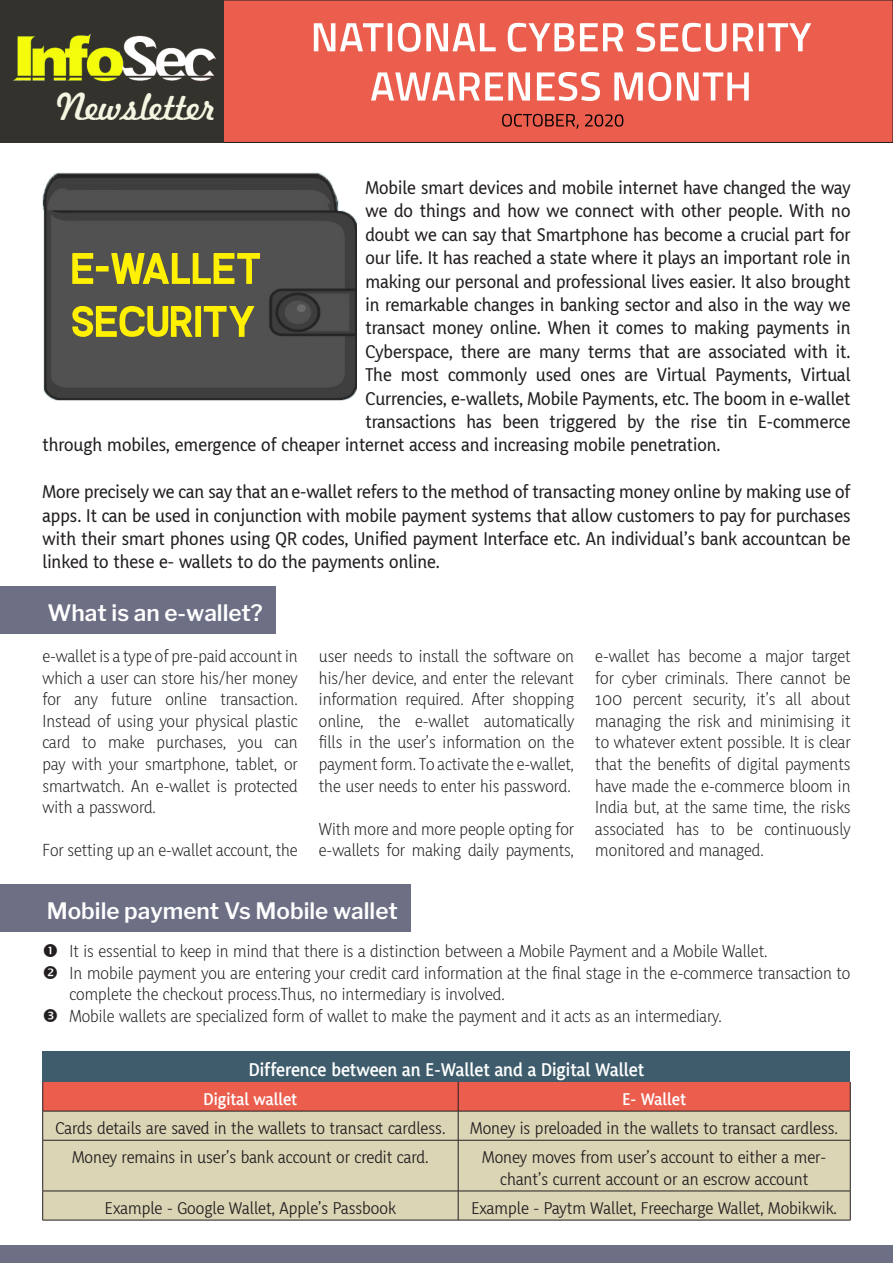
<style>
.page{position:relative;width:893px;height:1263px;background:#fff}
.page>*{position:absolute;margin:0;border:0;box-sizing:border-box;transform-origin:0 0}
.t1{font:36px "Freehand 521 BT Regular C";color:#f4f6e1}
.t2{font:600 22.5px "Libre Franklin";color:#fff}
.t3{font:500 19.5px/23.4px "Yaldevi Jaffna";color:#231f20;text-align:justify}
.t4{font:600 19.5px "Yaldevi Jaffna";color:#fff}
.t5{font:300 18px/21.6px "Yaldevi Jaffna";color:#231f20;text-align:justify}
.t6{font:18px/21.6px "Yaldevi Jaffna";color:#231f20;text-align:center}
.t7{font:600 18px "Yaldevi Jaffna";color:#fff}
</style>
<div class="page">
<div style="left:0;top:587px;width:276px;height:47px;background:#6d6f85"></div>
<div style="left:0;top:884px;width:410px;height:48px;background:#6d6f85"></div>
<div style="left:43px;top:1051px;width:807px;height:31px;background:#3e5c6c"></div>
<div style="left:43px;top:1141px;width:807px;height:79px;background:#dbd5b5"></div>
<svg style="left:42px;top:1082px;width:809px;height:58px;background:#de957e"></svg>
<hr style="left:43px;top:1140px;width:415px;height:1px;background:#231f20">
<hr style="left:42px;top:1140px;width:1px;height:51px;background:#231f20">
<hr style="left:458px;top:1140px;width:392px;height:1px;background:#231f20">
<hr style="left:458px;top:1140px;width:1px;height:51px;background:#231f20">
<hr style="left:850px;top:1140px;width:1px;height:51px;background:#231f20">
<hr style="left:43px;top:1191px;width:415px;height:1px;background:#231f20">
<svg style="left:42px;top:1191px;width:1px;height:29px"></svg>
<hr style="left:458px;top:1191px;width:392px;height:1px;background:#231f20">
<svg style="left:458px;top:1191px;width:1px;height:29px"></svg>
<svg style="left:850px;top:1191px;width:1px;height:29px"></svg>
<hr style="left:43px;top:1220px;width:415px;height:1px;background:#231f20">
<hr style="left:458px;top:1220px;width:392px;height:1px;background:#231f20">
<div style="left:0;top:0;width:893px;height:142px;background:#eb5d4d"></div>
<div style="left:0;top:0;width:893px;height:143px;border:1px solid #231f20"></div>
<div style="left:0;top:0;width:223px;height:142px;background:#33322c"></div>
<img style="left:13px;top:34px;width:203px;height:48px">
<svg style="left:371px;top:72px;width:378px;height:29px"></svg>
<svg style="left:314px;top:23px;width:497px;height:29px"></svg>
<img style="left:43px;top:172px;width:314px;height:229px">
<svg style="left:72px;top:306px;width:182px;height:31px;background:#a59e2a"></svg>
<svg style="left:72px;top:253px;width:188px;height:31px;background:#a19b2b"></svg>
<svg style="left:502px;top:114px;width:121px;height:15px"></svg>
<div style="left:0;top:1246px;width:893px;height:17px;background:#6d6f85"></div>
<p class="t1" style="left:55px;top:82px;width:163px">Newsletter</p>
<p class="t3" style="left:365px;top:177px;width:486px">Mobile smart devices and mobile internet have changed the way</p>
<p class="t3" style="left:365px;top:200px;width:486px">we do things and how we connect with other people. With no</p>
<p class="t3" style="left:365px;top:224px;width:486px">doubt we can say that Smartphone has become a crucial part for</p>
<p class="t3" style="left:365px;top:247px;width:486px">our life. It has reached a state where it plays an important role in</p>
<p class="t3" style="left:365px;top:270px;width:486px">making our personal and professional lives easier. It also brought</p>
<p class="t3" style="left:365px;top:294px;width:486px">in remarkable changes in banking sector and also in the way we</p>
<p class="t3" style="left:365px;top:317px;width:486px">transact money online. When it comes to making payments in</p>
<p class="t3" style="left:365px;top:341px;width:486px">Cyberspace, there are many terms that are associated with it.</p>
<p class="t3" style="left:365px;top:364px;width:486px">The most commonly used ones are Virtual Payments, Virtual</p>
<p class="t3" style="left:365px;top:387px;width:486px">Currencies, e-wallets, Mobile Payments, etc. The boom in e-wallet</p>
<p class="t3" style="left:365px;top:411px;width:486px">transactions has been triggered by the rise tin E-commerce</p>
<p class="t3" style="left:43px;top:434px;width:680px">through mobiles, emergence of cheaper internet access and increasing mobile penetration.</p>
<p class="t3" style="left:43px;top:481px;width:809px">More precisely we can say that an e-wallet refers to the method of transacting money online by making use of apps. It can be used in conjunction with mobile payment systems that allow customers to pay for purchases with their smart phones using QR codes, Unified payment Interface etc. An individual’s bank accountcan be linked to these e- wallets to do the payments online.</p>
<p class="t2" style="left:48px;top:600px;width:217px">What is an e-wallet?</p>
<p class="t5" style="left:43px;top:646px;width:257px">e-wallet is a type of pre-paid account in which a user can store his/her money for any future online transaction.<br>Instead of using your physical plastic card to make purchases, you can pay with your smartphone, tablet, or smartwatch. An e-wallet is protected with a password.</p>
<p class="t5" style="left:43px;top:841px;width:257px">For setting up an e-wallet account, the</p>
<p class="t5" style="left:319px;top:646px;width:257px">user needs to install the software on his/her device, and enter the relevant information required. After shopping online, the e-wallet automatically fills in the user’s information on the payment form. To activate the e-wallet, the user needs to enter his password.</p>
<p class="t5" style="left:319px;top:819px;width:257px">With more and more people opting for e-wallets for making daily payments,</p>
<p class="t2" style="left:47px;top:897px;width:352px">Mobile payment Vs Mobile wallet</p>
<p class="t5" style="left:595px;top:646px;width:257px">e-wallet has become a major target for cyber criminals. There cannot be 100 percent security, it’s all about managing the risk and minimising it to whatever extent possible. It is clear that the benefits of digital payments have made the e-commerce bloom in India but, at the same time, the risks associated has to be continuously monitored and managed.</p>
<p class="t5" style="left:43px;top:941px;width:726px">■ It is essential to keep in mind that there is a distinction between a Mobile Payment and a Mobile Wallet.</p>
<p class="t5" style="left:70px;top:963px;width:782px;text-indent:-27px">□ In mobile payment you are entering your credit card information at the final stage in the e-commerce transaction to complete the checkout process.Thus, no intermediary is involved.</p>
<p class="t5" style="left:70px;top:1006px;width:654px">Mobile wallets are specialized form of wallet to make the payment and it acts as an intermediary.</p>
<p class="t4" style="left:249px;top:1058px;width:397px">Difference between an E-Wallet and a Digital Wallet</p>
<p class="t7" style="left:204px;top:1088px;width:95px">Digital wallet</p>
<p class="t7" style="left:622px;top:1088px;width:65px">E- Wallet</p>
<p class="t6" style="left:55px;top:1118px;width:392px">Cards details are saved in the wallets to transact cardless.</p>
<p class="t6" style="left:470px;top:1118px;width:369px">Money is preloaded in the wallets to transact cardless.</p>
<p class="t6" style="left:72px;top:1147px;width:358px">Money remains in user’s bank account or credit card.</p>
<p class="t6" style="left:482px;top:1147px;width:345px">Money moves from user’s account to either a mer&shy;chant’s current account or an escrow account</p>
<p class="t6" style="left:105px;top:1198px;width:293px">Example - Google Wallet, Apple’s Passbook</p>
<p class="t6" style="left:471px;top:1198px;width:367px">Example - Paytm Wallet, Freecharge Wallet, Mobikwik.</p>
</div>
